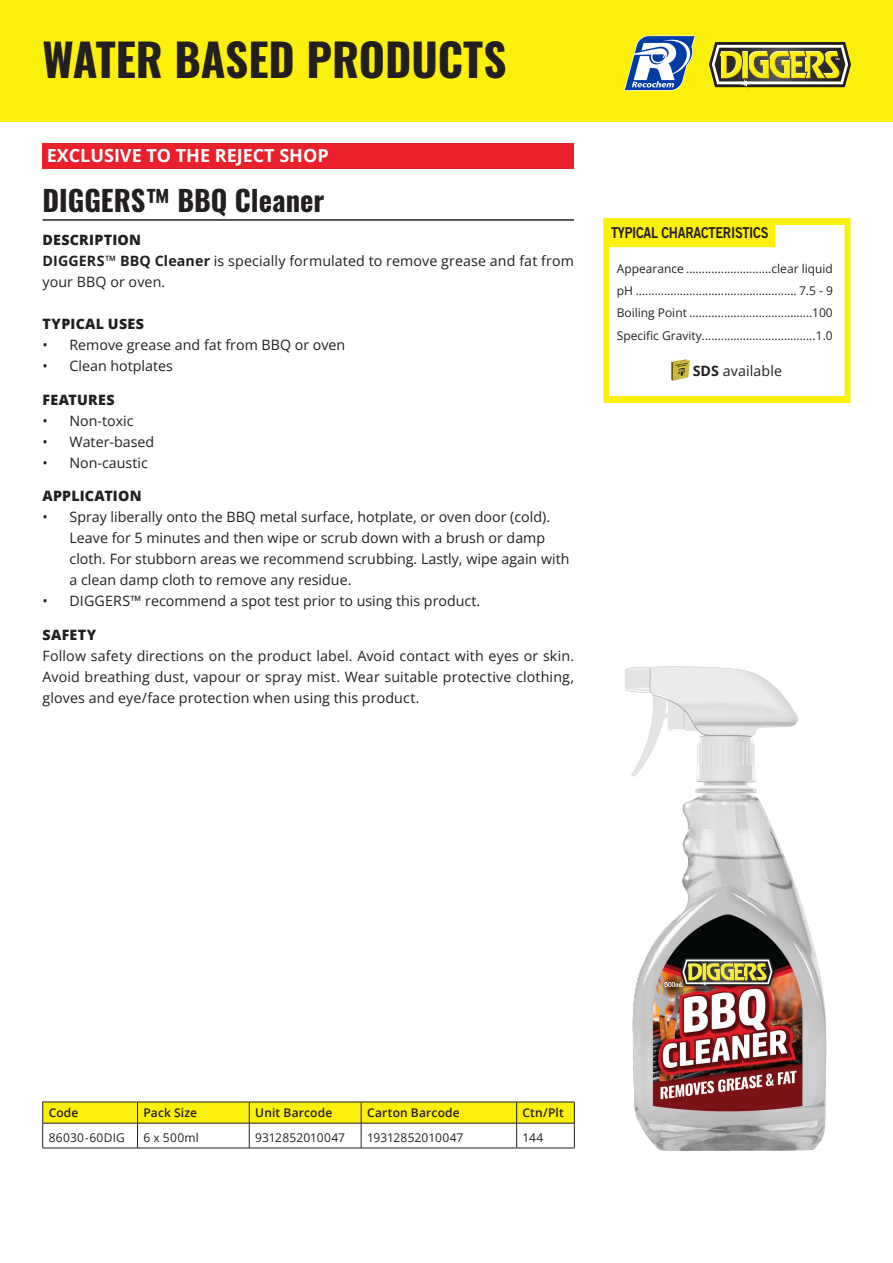
<style>
.page{position:relative;width:893px;height:1263px;background:#fff}
.page>*{position:absolute;margin:0;border:0;box-sizing:border-box;transform-origin:0 0}
.HEADER_Product_Category{font:700 45px "Oswald";color:#231f20}
.HEADER_Product_Name{font:700 28.5px "Oswald";color:#231f20}
.t1{font:18px "Open Sans";color:#fff}
.t2{font:15px "Trade Gothic LT Std Bd 2";letter-spacing:-.025em;color:#231f20;scale:.85 1}
.copy{font:14.25px/21px "Open Sans";color:#231f20}
.Copy_Heading{font:800 14.25px "Open Sans";letter-spacing:.015em;color:#231f20}
.copy-2{font:800 14.25px "Open Sans";letter-spacing:.025em;color:#231f20}
.Typical_Characteristics{font:12px "Open Sans";color:#231f20}
.table_heading{font:600 12px "Open Sans";letter-spacing:.015em;color:#231f20}
.Typical_Characteristics-2{font:12px "Open Sans";letter-spacing:.025em;color:#231f20}
</style>
<div class="page">
<div style="left:0;top:0;width:893px;height:121px;background:#fbef0c"></div>
<img style="left:710px;top:43px;width:140px;height:46px">
<img style="left:624px;top:35px;width:72px;height:56px">
<svg style="left:42px;top:1102px;width:533px;height:46px"></svg>
<hr style="left:43px;top:1148px;width:95px;height:1px;background:#231f20">
<hr style="left:138px;top:1148px;width:111px;height:1px;background:#231f20">
<hr style="left:249px;top:1148px;width:112px;height:1px;background:#231f20">
<hr style="left:361px;top:1148px;width:156px;height:1px;background:#231f20">
<hr style="left:517px;top:1148px;width:57px;height:1px;background:#231f20">
<hr style="left:43px;top:219px;width:531px;height:2px;background:#231f20">
<div style="left:603px;top:218px;width:247px;height:185px;background:#fbef0c"></div>
<svg style="left:609px;top:225px;width:236px;height:171px"></svg>
<img style="left:672px;top:359px;width:17px;height:21px">
<img style="left:625px;top:666px;width:202px;height:485px">
<div style="left:43px;top:143px;width:531px;height:26px;background:#ea212b"></div>
<p class="HEADER_Product_Category" style="left:43px;top:36px;width:465px">WATER BASED PRODUCTS</p>
<p class="t1" style="left:47px;top:143px;width:283px">EXCLUSIVE TO THE REJECT SHOP</p>
<p class="HEADER_Product_Name" style="left:43px;top:186px;width:283px">DIGGERS™ BBQ Cleaner</p>
<p class="Copy_Heading" style="left:43px;top:229px;width:100px">DESCRIPTION</p>
<p class="copy" style="left:43px;top:250px;width:533px">DIGGERS™ BBQ Cleaner is specially formulated to remove grease and fat from your BBQ or oven.</p>
<p class="copy-2" style="left:43px;top:313px;width:103px">TYPICAL USES</p>
<p class="copy" style="left:43px;top:334px;width:304px">• Remove grease and fat from BBQ or oven</p>
<p class="copy" style="left:43px;top:355px;width:132px">• Clean hotplates</p>
<p class="Copy_Heading" style="left:43px;top:389px;width:74px">FEATURES</p>
<p class="copy" style="left:43px;top:409px;width:93px">• Non-toxic</p>
<p class="copy" style="left:43px;top:430px;width:113px">• Water-based</p>
<p class="copy" style="left:43px;top:451px;width:107px">• Non-caustic</p>
<p class="Copy_Heading" style="left:43px;top:485px;width:101px">APPLICATION</p>
<p class="copy" style="left:70px;top:506px;width:501px;text-indent:-27px">• Spray liberally onto the BBQ metal surface, hotplate, or oven door (cold).<br>Leave for 5 minutes and then wipe or scrub down with a brush or damp cloth. For stubborn areas we recommend scrubbing. Lastly, wipe again with a clean damp cloth to remove any residue.</p>
<p class="copy" style="left:43px;top:590px;width:439px">• DIGGERS™ recommend a spot test prior to using this product.</p>
<p class="Copy_Heading" style="left:43px;top:624px;width:55px">SAFETY</p>
<p class="copy" style="left:43px;top:645px;width:533px;text-align:justify">Follow safety directions on the product label. Avoid contact with eyes or skin.<br>Avoid breathing dust, vapour or spray mist. Wear suitable protective clothing, gloves and eye/face protection when using this product.</p>
<p class="t2" style="left:611px;top:223px;width:187px">TYPICAL CHARACTERISTICS</p>
<p class="Typical_Characteristics" style="left:617px;top:260px;width:217px">Appearance ...........................clear liquid</p>
<p class="Typical_Characteristics" style="left:617px;top:283px;width:218px">pH ................................................... 7.5 - 9</p>
<p class="Typical_Characteristics" style="left:617px;top:305px;width:218px">Boiling Point .......................................100</p>
<p class="Typical_Characteristics" style="left:617px;top:327px;width:218px">Specific Gravity....................................1.0</p>
<p class="copy" style="left:693px;top:360px;width:91px">SDS available</p>
<p class="table_heading" style="left:49px;top:1104px;width:31px">Code</p>
<p class="table_heading" style="left:144px;top:1104px;width:55px">Pack Size</p>
<p class="table_heading" style="left:255px;top:1104px;width:79px">Unit Barcode</p>
<p class="table_heading" style="left:367px;top:1104px;width:94px">Carton Barcode</p>
<p class="table_heading" style="left:523px;top:1104px;width:43px">Ctn/Plt</p>
<p class="Typical_Characteristics-2" style="left:49px;top:1129px;width:78px">86030-60DIG</p>
<p class="Typical_Characteristics" style="left:144px;top:1129px;width:57px">6 x 500ml</p>
<p class="Typical_Characteristics" style="left:255px;top:1129px;width:91px">9312852010047</p>
<p class="Typical_Characteristics" style="left:367px;top:1129px;width:98px">19312852010047</p>
<p class="Typical_Characteristics" style="left:523px;top:1129px;width:22px">144</p>
</div>
